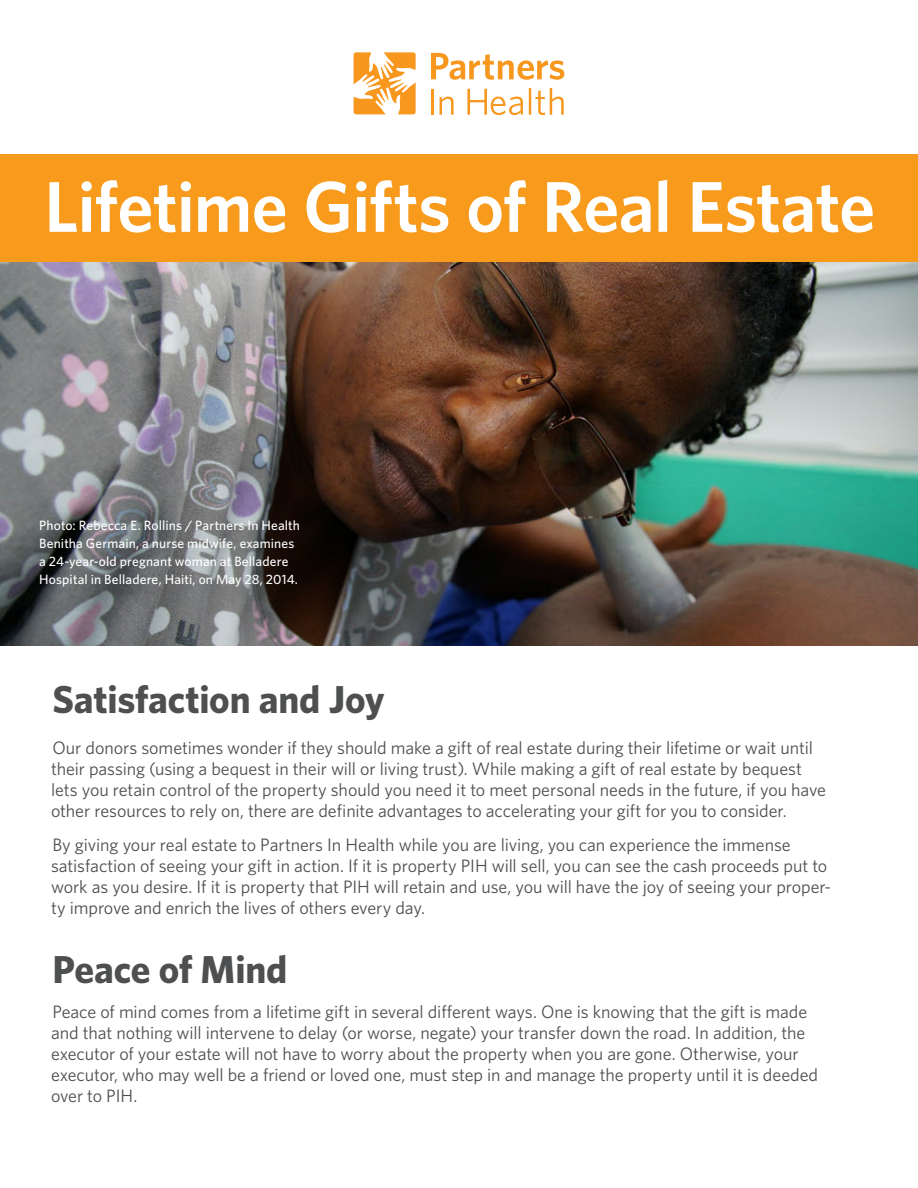
<style>
.page{position:relative;width:918px;height:1188px;background:#fff}
.page>*{position:absolute;margin:0;border:0;box-sizing:border-box;transform-origin:0 0}
.t1{font:600 72px "Whitney";letter-spacing:-.015em;color:#fff}
.t2{font:700 39px "Whitney";letter-spacing:-.005em;color:#4e4f50}
.t3{font:18px/21px "Whitney";letter-spacing:-.005em;color:#4e4f50}
.t4{font:500 13.5px/18px "Whitney";letter-spacing:.01em;color:#fff}
</style>
<div class="page">
<img style="left:0;top:262px;width:918px;height:384px">
<svg style="left:431px;top:53px;width:133px;height:27px"></svg>
<hr style="left:431px;top:89px;width:3px;height:26px;background:#f7971d">
<svg style="left:440px;top:97px;width:14px;height:18px"></svg>
<svg style="left:467px;top:89px;width:56px;height:26px"></svg>
<hr style="left:529px;top:88px;width:2px;height:27px;background:#f7971d">
<svg style="left:535px;top:88px;width:29px;height:27px"></svg>
<svg style="left:354px;top:52px;width:62px;height:62px"></svg>
<div style="left:0;top:154px;width:918px;height:108px;background:#f89a1c"></div>
<p class="t1" style="left:44px;top:159px;width:832px">Lifetime Gifts of Real Estate</p>
<p class="t4" style="left:39px;top:516px;width:262px">Photo: Rebecca E. Rollins / Partners In Health</p>
<p class="t4" style="left:39px;top:534px;width:260px">Benitha Germain, a nurse midwife, examines a 24-year-old pregnant woman at Belladere<br>Hospital in Belladere, Haiti, on May 28, 2014.</p>
<p class="t2" style="left:52px;top:673px;width:334px">Satisfaction and Joy</p>
<p class="t3" style="left:51px;top:737px;width:776px">Our donors sometimes wonder if they should make a gift of real estate during their lifetime or wait until their passing (using a bequest in their will or living trust). While making a gift of real estate by bequest lets you retain control of the property should you need it to meet personal needs in the future, if you have other resources to rely on, there are definite advantages to accelerating your gift for you to consider.</p>
<p class="t3" style="left:51px;top:834px;width:782px">By giving your real estate to Partners In Health while you are living, you can experience the immense satisfaction of seeing your gift in action. If it is property PIH will sell, you can see the cash proceeds put to work as you desire. If it is property that PIH will retain and use, you will have the joy of seeing your proper&shy;ty improve and enrich the lives of others every day.</p>
<p class="t2" style="left:52px;top:944px;width:236px">Peace of Mind</p>
<p class="t3" style="left:51px;top:1001px;width:769px">Peace of mind comes from a lifetime gift in several different ways. One is knowing that the gift is made and that nothing will intervene to delay (or worse, negate) your transfer down the road. In addition, the executor of your estate will not have to worry about the property when you are gone. Otherwise, your executor, who may well be a friend or loved one, must step in and manage the property until it is deeded over to PIH.</p>
</div>
